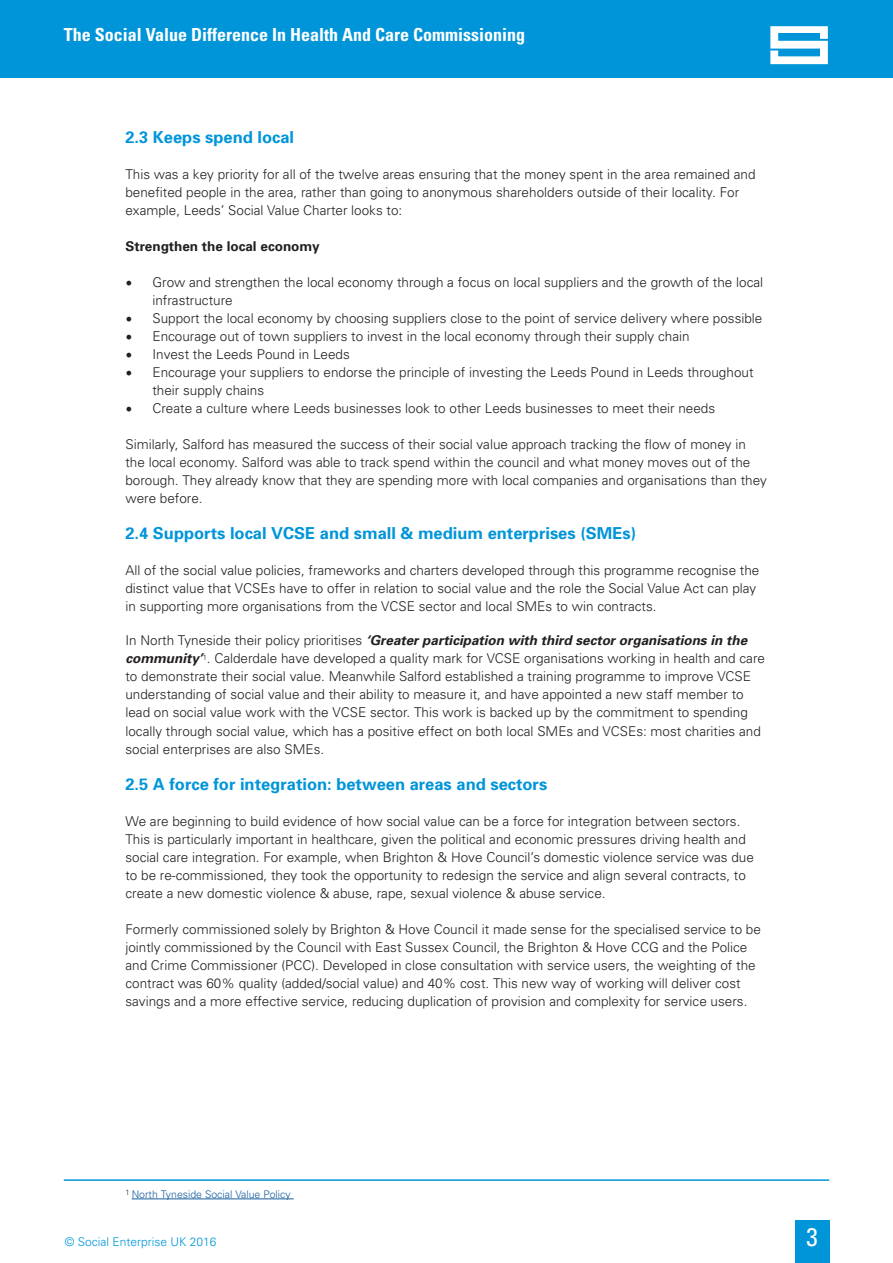
<style>
.page{position:relative;width:893px;height:1263px;background:#fff}
.page>*{position:absolute;margin:0;border:0;box-sizing:border-box;transform-origin:0 0}
.t1{font:condensed 25.5px "Univers";color:#fff}
.t2{font:700 condensed 18px "Univers";color:#fff}
.t3{font:700 16.5px "Univers";color:#0095d9}
.t4{font:300 13.5px/18px "Univers";color:#231f20}
.t5{font:700 13.5px "Univers";color:#231f20}
.t6{font:300 12px "Univers";color:#0095d9}
.t7{font:300 10.5px "Univers";color:#175d9e}
.s1{font-family:"Minion Pro";font-weight:400;font-size:18px}
.s2{font-weight:700;font-style:italic}
</style>
<div class="page">
<div style="left:0;top:0;width:893px;height:78px;background:#0095d9"></div>
<svg style="left:770px;top:26px;width:58px;height:38px"></svg>
<div style="left:795px;top:1220px;width:34px;height:43px;background:#0095d9"></div>
<hr style="left:64px;top:1179px;width:765px;height:2px;background:#0095d9">
<hr style="left:132px;top:1198px;width:162px;height:1px;background:#175d9e">
<h2 class="t2" style="left:64px;top:24px;width:463px">The Social Value Difference In Health And Care Commissioning</h2>
<p class="t3" style="left:125px;top:127px;width:170px">2.3 Keeps spend local</p>
<p class="t4" style="left:125px;top:165px;width:632px">This was a key priority for all of the twelve areas ensuring that the money spent in the area remained and benefited people in the area, rather than going to anonymous shareholders outside of their locality. For example, Leeds’ Social Value Charter looks to:</p>
<p class="t5" style="left:125px;top:238px;width:196px">Strengthen the local economy</p>
<p class="t4" style="left:152px;top:273px;width:612px;text-indent:-27px"><span class="s1">•</span> Grow and strengthen the local economy through a focus on local suppliers and the growth of the local infrastructure</p>
<p class="t4" style="left:125px;top:309px;width:638px"><span class="s1">•</span> Support the local economy by choosing suppliers close to the point of service delivery where possible</p>
<p class="t4" style="left:125px;top:327px;width:566px"><span class="s1">•</span> Encourage out of town suppliers to invest in the local economy through their supply chain</p>
<p class="t4" style="left:125px;top:345px;width:226px"><span class="s1">•</span> Invest the Leeds Pound in Leeds</p>
<p class="t4" style="left:152px;top:363px;width:603px;text-indent:-27px"><span class="s1">•</span> Encourage your suppliers to endorse the principle of investing the Leeds Pound in Leeds throughout their supply chains</p>
<p class="t4" style="left:125px;top:399px;width:591px"><span class="s1">•</span> Create a culture where Leeds businesses look to other Leeds businesses to meet their needs</p>
<p class="t4" style="left:125px;top:435px;width:643px">Similarly, Salford has measured the success of their social value approach tracking the flow of money in the local economy. Salford was able to track spend within the council and what money moves out of the borough. They already know that they are spending more with local companies and organisations than they were before.</p>
<p class="t3" style="left:125px;top:523px;width:512px">2.4 Supports local VCSE and small &amp; medium enterprises (SMEs)</p>
<p class="t4" style="left:125px;top:561px;width:635px">All of the social value policies, frameworks and charters developed through this programme recognise the distinct value that VCSEs have to offer in relation to social value and the role the Social Value Act can play in supporting more organisations from the VCSE sector and local SMEs to win contracts.</p>
<p class="t4" style="left:125px;top:631px;width:641px">In North Tyneside their policy prioritises <span class="s2">‘Greater participation with third sector organisations in the community’</span><sup>1</sup>. Calderdale have developed a quality mark for VCSE organisations working in health and care to demonstrate their social value. Meanwhile Salford established a training programme to improve VCSE understanding of social value and their ability to measure it, and have appointed a new staff member to lead on social value work with the VCSE sector. This work is backed up by the commitment to spending locally through social value, which has a positive effect on both local SMEs and VCSEs: most charities and social enterprises are also SMEs.</p>
<p class="t3" style="left:125px;top:773px;width:423px">2.5 A force for integration: between areas and sectors</p>
<p class="t4" style="left:125px;top:811px;width:630px">We are beginning to build evidence of how social value can be a force for integration between sectors.<br>This is particularly important in healthcare, given the political and economic pressures driving health and social care integration. For example, when Brighton &amp; Hove Council’s domestic violence service was due to be re-commissioned, they took the opportunity to redesign the service and align several contracts, to create a new domestic violence &amp; abuse, rape, sexual violence &amp; abuse service.</p>
<p class="t4" style="left:125px;top:919px;width:637px">Formerly commissioned solely by Brighton &amp; Hove Council it made sense for the specialised service to be jointly commissioned by the Council with East Sussex Council, the Brighton &amp; Hove CCG and the Police and Crime Commissioner (PCC). Developed in close consultation with service users, the weighting of the contract was 60% quality (added/social value) and 40% cost. This new way of working will deliver cost savings and a more effective service, reducing duplication of provision and complexity for service users.</p>
<p class="t7" style="left:125px;top:1188px;width:167px"><sup>1</sup> North Tyneside Social Value Policy</p>
<p class="t6" style="left:65px;top:1235px;width:153px">© Social Enterprise UK 2016</p>
<p class="t1" style="left:806px;top:1221px;width:13px">3</p>
</div>
